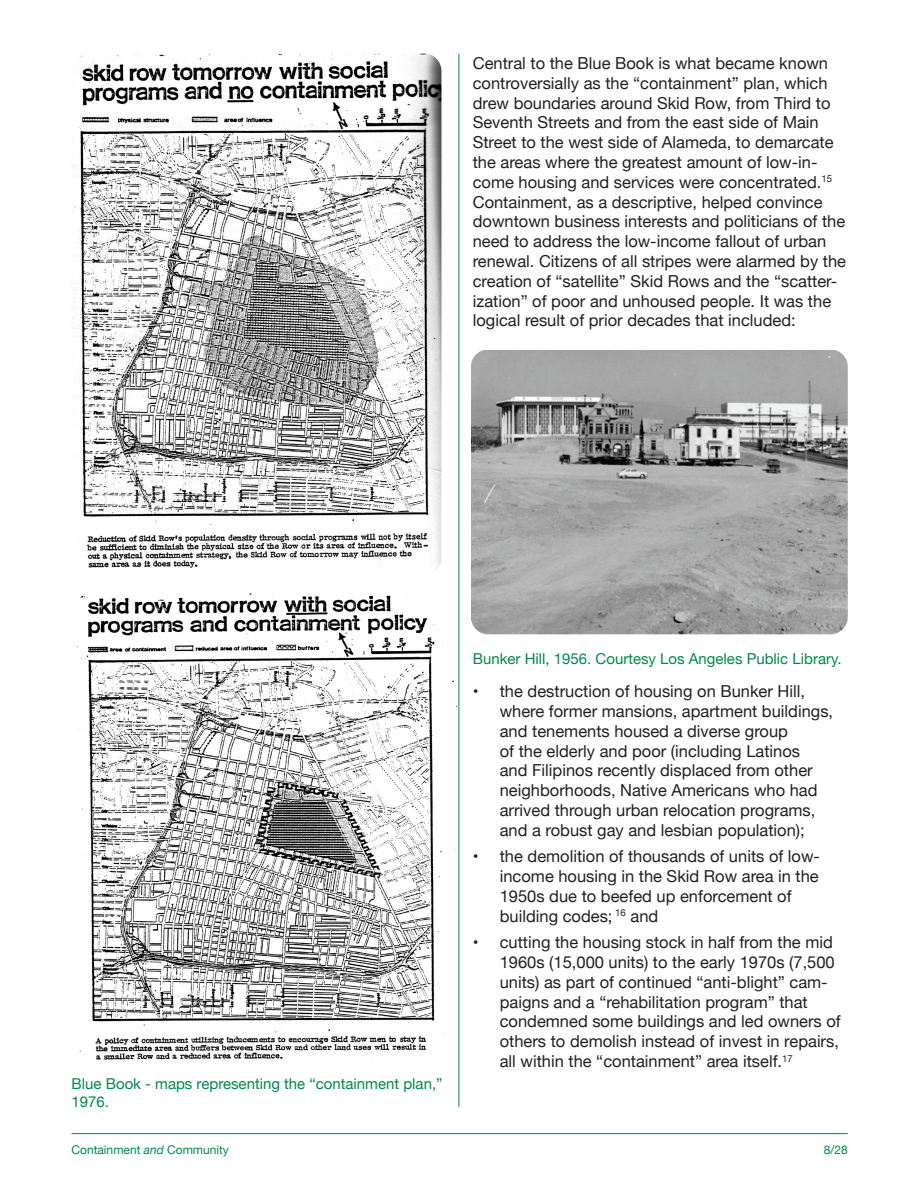
<style>
.page{position:relative;width:918px;height:1188px;background:#fff}
.page>*{position:absolute;margin:0;border:0;box-sizing:border-box;transform-origin:0 0}
.t1{font:16.5px/19.8px "Helvetica Neue";color:#231f20}
.photo_caption{font:15px/18px "Helvetica Neue";color:#008949}
.t2{font:12px "Helvetica Neue";color:#008949}
.s1{font-style:italic}
</style>
<div class="page">
<hr style="left:72px;top:1133px;width:776px;height:1px;background:#008949">
<img style="left:77px;top:593px;width:382px;height:470px">
<hr style="left:459px;top:54px;width:1px;height:1053px;background:#008949">
<img style="left:71px;top:53px;width:370px;height:517px">
<img style="left:471px;top:350px;width:377px;height:284px">
<p class="t1" style="left:473px;top:54px;width:375px">Central to the Blue Book is what became known controversially as the “containment” plan, which drew boundaries around Skid Row, from Third to Seventh Streets and from the east side of Main Street to the west side of Alameda, to demarcate the areas where the greatest amount of low-in&shy;come housing and services were concentrated.<sup>15<br></sup>Containment, as a descriptive, helped convince downtown business interests and politicians of the need to address the low-income fallout of urban renewal. Citizens of all stripes were alarmed by the creation of “satellite” Skid Rows and the “scatter&shy;ization” of poor and unhoused people. It was the logical result of prior decades that included:</p>
<p class="photo_caption" style="left:72px;top:1076px;width:372px">Blue Book - maps representing the “containment plan,”<br>1976.</p>
<p class="photo_caption" style="left:473px;top:650px;width:370px">Bunker Hill, 1956. Courtesy Los Angeles Public Library.</p>
<p class="t1" style="left:500px;top:682px;width:335px;text-indent:-27px">• the destruction of housing on Bunker Hill, where former mansions, apartment buildings, and tenements housed a diverse group<br>of the elderly and poor (including Latinos<br>and Filipinos recently displaced from other neighborhoods, Native Americans who had arrived through urban relocation programs, and a robust gay and lesbian population);</p>
<p class="t1" style="left:500px;top:847px;width:322px;text-indent:-27px">• the demolition of thousands of units of low&shy;income housing in the Skid Row area in the 1950s due to beefed up enforcement of building codes; <sup>16</sup> and</p>
<p class="t1" style="left:500px;top:933px;width:343px;text-indent:-27px">• cutting the housing stock in half from the mid 1960s (15,000 units) to the early 1970s (7,500 units) as part of continued “anti-blight” cam&shy;paigns and a “rehabilitation program” that condemned some buildings and led owners of others to demolish instead of invest in repairs, all within the “containment” area itself.<sup>17</sup></p>
<p class="t2" style="left:72px;top:1142px;width:159px">Containment <span class="s1">and</span> Community</p>
<p class="t2" style="left:824px;top:1141px;width:26px">8/28</p>
</div>
